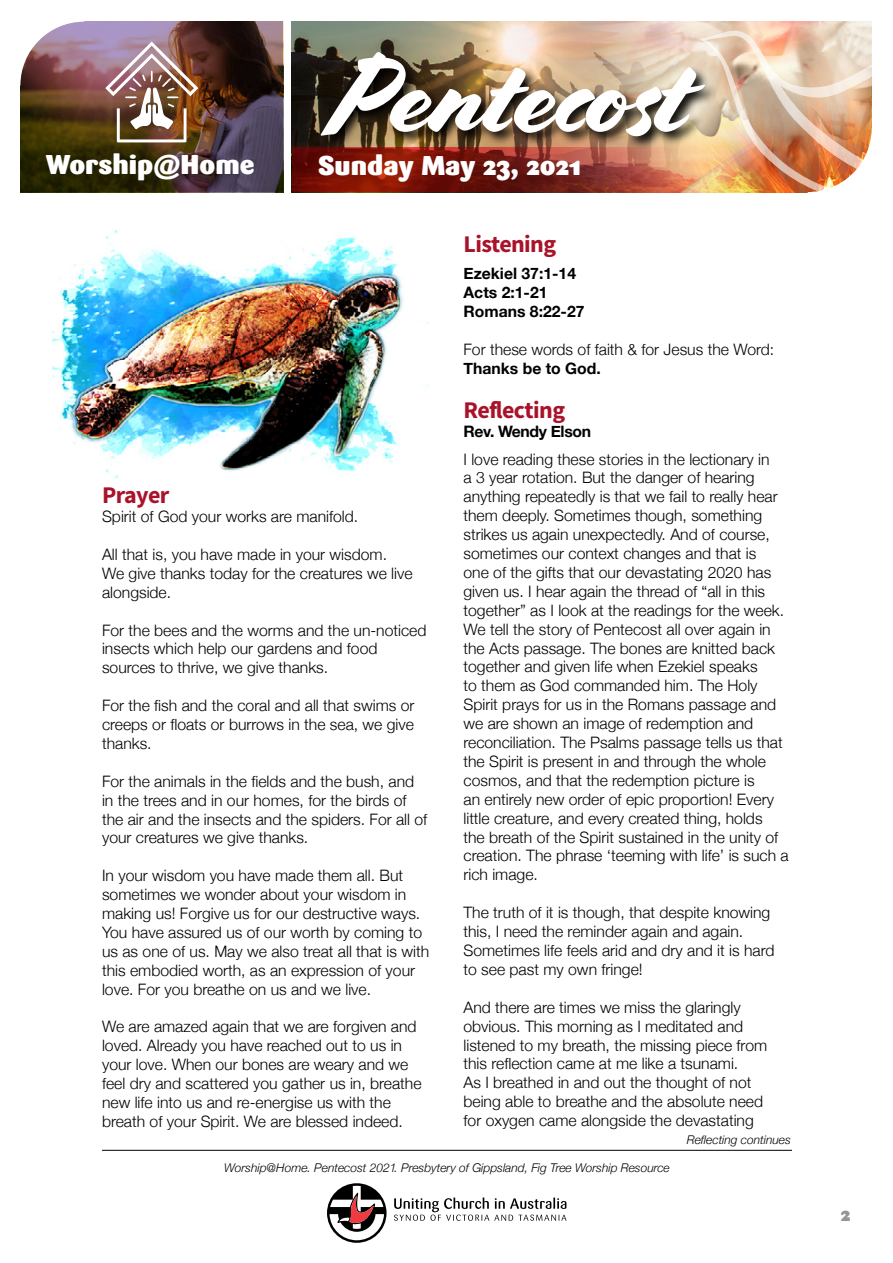
<style>
.page{position:relative;width:893px;height:1263px;background:#fff}
.page>*{position:absolute;margin:0;border:0;box-sizing:border-box;transform-origin:0 0}
.t1{font:109.5px "Cortado";letter-spacing:-.01em;color:#fff}
.t2{font:900 27px "Sari";color:#fff}
.t3{font:24px "Source Sans Variable";letter-spacing:-.02em;color:#a9132a}
.t4{font:900 19.5px "Sari";color:#939598}
.t5{font:300 15.75px/18.9px "Helvetica Neue";color:#000}
.t6{font:700 15.75px/18.9px "Helvetica Neue";color:#000}
.t7{font:700 15.75px "Helvetica Neue";letter-spacing:-.02em;color:#000}
.t8{font:italic 300 12px "Helvetica Neue";color:#000}
</style>
<div class="page">
<svg style="left:394px;top:1197px;width:172px;height:24px"></svg>
<svg style="left:327px;top:1183px;width:60px;height:60px"></svg>
<img style="left:51px;top:230px;width:378px;height:249px">
<hr style="left:102px;top:1150px;width:690px;height:1px;background:#000">
<img style="left:292px;top:22px;width:407px;height:170px">
<img style="left:20px;top:22px;width:263px;height:170px">
<img style="left:105px;top:42px;width:93px;height:100px">
<svg style="left:292px;top:148px;width:394px;height:44px;background:#872a1e"></svg>
<svg style="left:20px;top:21px;width:64px;height:64px"></svg>
<div style="left:319px;top:50px;width:400px;height:100px;background:#000;opacity:.91"></div>
<img style="left:699px;top:22px;width:173px;height:171px">
<h2 class="t2" style="left:46px;top:148px;width:210px">Worship@Home</h2>
<h1 class="t1" style="left:330px;top:31px;width:363px">Pentecost</h1>
<h2 class="t2" style="left:318px;top:148px;width:265px">Sunday May 23, 2021</h2>
<h3 class="t3" style="left:463px;top:229px;width:94px">Listening</h3>
<p class="t6" style="left:463px;top:265px;width:123px">Ezekiel 37:1-14<br>Acts 2:1-21<br>Romans 8:22-27</p>
<p class="t5" style="left:463px;top:339px;width:312px">For these words of faith &amp; for Jesus the Word:</p>
<p class="t6" style="left:463px;top:359px;width:139px">Thanks be to God.</p>
<h3 class="t3" style="left:463px;top:396px;width:103px">Reflecting</h3>
<p class="t7" style="left:463px;top:419px;width:129px">Rev. Wendy Elson</p>
<p class="t5" style="left:463px;top:448px;width:327px">I love reading these stories in the lectionary in<br>a 3 year rotation. But the danger of hearing anything repeatedly is that we fail to really hear them deeply. Sometimes though, something strikes us again unexpectedly. And of course, sometimes our context changes and that is<br>one of the gifts that our devastating 2020 has given us. I hear again the thread of “all in this together” as I look at the readings for the week.<br>We tell the story of Pentecost all over again in the Acts passage. The bones are knitted back together and given life when Ezekiel speaks<br>to them as God commanded him. The Holy Spirit prays for us in the Romans passage and we are shown an image of redemption and reconciliation. The Psalms passage tells us that the Spirit is present in and through the whole cosmos, and that the redemption picture is<br>an entirely new order of epic proportion! Every little creature, and every created thing, holds<br>the breath of the Spirit sustained in the unity of creation. The phrase ‘teeming with life’ is such a rich image.</p>
<p class="t5" style="left:463px;top:902px;width:312px">The truth of it is though, that despite knowing this, I need the reminder again and again.<br>Sometimes life feels arid and dry and it is hard to see past my own fringe!</p>
<p class="t5" style="left:463px;top:996px;width:305px">And there are times we miss the glaringly obvious. This morning as I meditated and listened to my breath, the missing piece from this reflection came at me like a tsunami.<br>As I breathed in and out the thought of not being able to breathe and the absolute need for oxygen came alongside the devastating</p>
<p class="t8" style="left:687px;top:1130px;width:106px">Reflecting continues</p>
<p class="t8" style="left:224px;top:1158px;width:447px">Worship@Home. Pentecost 2021. Presbytery of Gippsland, Fig Tree Worship Resource</p>
<h3 class="t3" style="left:102px;top:481px;width:69px">Prayer</h3>
<p class="t5" style="left:102px;top:506px;width:258px">Spirit of God your works are manifold.</p>
<p class="t5" style="left:102px;top:544px;width:312px">All that is, you have made in your wisdom.<br>We give thanks today for the creatures we live alongside.</p>
<p class="t5" style="left:102px;top:619px;width:326px">For the bees and the worms and the un-noticed insects which help our gardens and food sources to thrive, we give thanks.</p>
<p class="t5" style="left:102px;top:695px;width:314px;text-align:justify">For the fish and the coral and all that swims or creeps or floats or burrows in the sea, we give thanks.</p>
<p class="t5" style="left:102px;top:770px;width:327px">For the animals in the fields and the bush, and in the trees and in our homes, for the birds of the air and the insects and the spiders. For all of your creatures we give thanks.</p>
<p class="t5" style="left:102px;top:865px;width:329px">In your wisdom you have made them all. But sometimes we wonder about your wisdom in making us! Forgive us for our destructive ways.<br>You have assured us of our worth by coming to us as one of us. May we also treat all that is with this embodied worth, as an expression of your love. For you breathe on us and we live.</p>
<p class="t5" style="left:102px;top:1016px;width:321px">We are amazed again that we are forgiven and loved. Already you have reached out to us in your love. When our bones are weary and we feel dry and scattered you gather us in, breathe new life into us and re-energise us with the breath of your Spirit. We are blessed indeed.</p>
<p class="t4" style="left:841px;top:1202px;width:11px">2</p>
</div>
